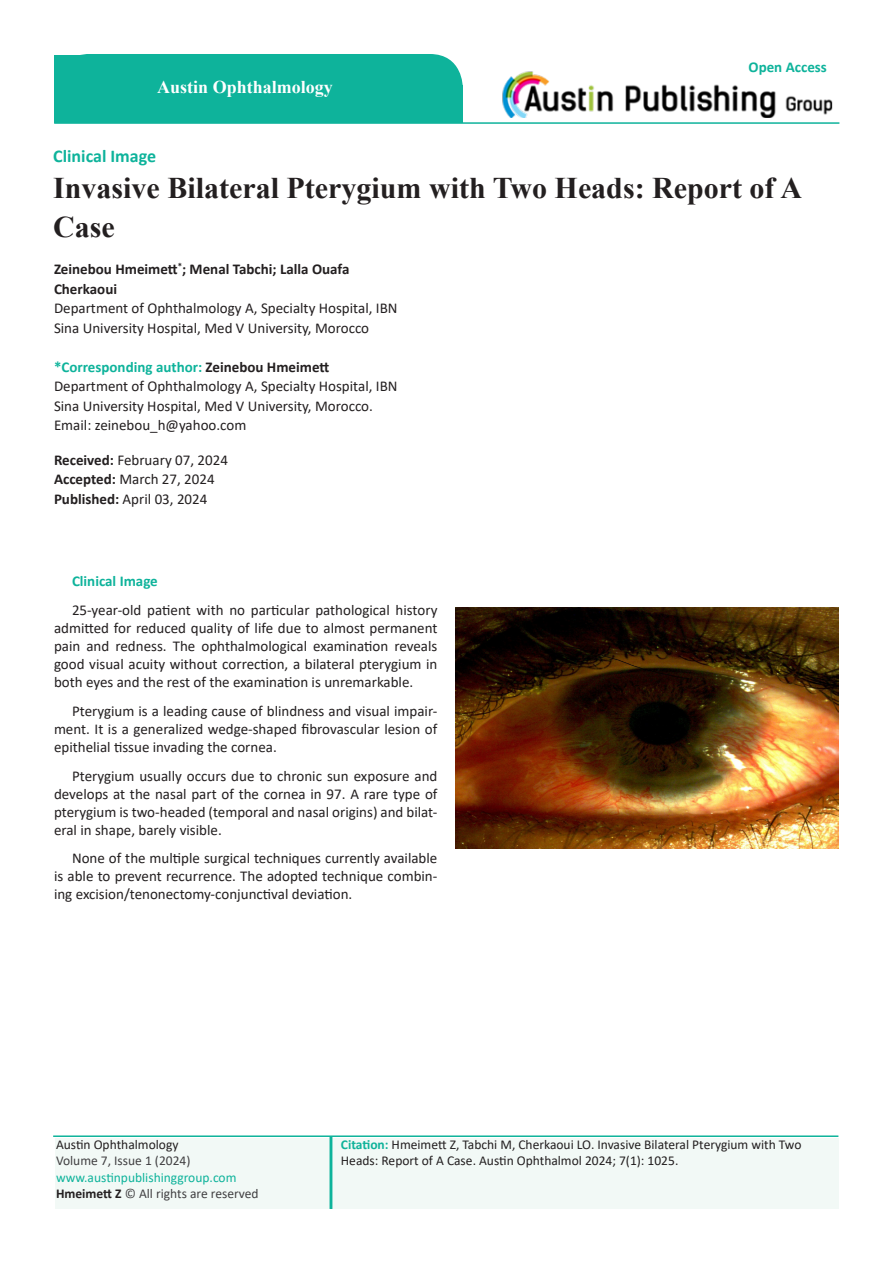
<style>
.page{position:relative;width:893px;height:1263px;background:#fff}
.page>*{position:absolute;margin:0;border:0;box-sizing:border-box;transform-origin:0 0}
.t1{font:700 30px/39px "Times New Roman";color:#231f20}
.t2{font:700 18px "Times New Roman";color:#fff}
.t3{font:700 18px "Calibri";color:#0eb39b}
.t4{font:15px/18px "Calibri";color:#231f20;text-align:justify}
.t5{font:700 15px "Calibri";color:#0eb39b}
.t6{font:700 15px/19.5px "Calibri";color:#231f20}
.t7{font:13.5px/16.5px "Calibri";color:#231f20}
.t8{font:13.5px/16.5px "Calibri";color:#414042}
.s1{color:#231f20}
.s2{font-weight:700}
.s3{color:#0eb39b}
.s4{font-weight:700;color:#231f20}
.s5{font-weight:700;color:#0eb29a}
</style>
<div class="page">
<div style="left:55px;top:54px;width:408px;height:69px;background:#0eb39b;border-radius:33px"></div>
<img style="left:502px;top:71px;width:331px;height:46px">
<div style="left:55px;top:1138px;width:783px;height:71px;background:#f2f9f6"></div>
<div style="left:335px;top:86px;width:128px;height:37px;background:#0eb39b"></div>
<div style="left:330px;top:1136px;width:2px;height:73px;border:2px solid #0eb39b"></div>
<hr style="left:54px;top:122px;width:785px;height:2px;background:#0eb39b">
<hr style="left:53px;top:1135px;width:785px;height:2px;background:#0eb39b">
<img style="left:455px;top:608px;width:384px;height:240px">
<p class="t2" style="left:157px;top:74px;width:177px">Austin Ophthalmology</p>
<p class="t5" style="left:748px;top:57px;width:80px">Open Access</p>
<p class="t3" style="left:53px;top:144px;width:104px">Clinical Image</p>
<p class="t1" style="left:53px;top:168px;width:750px">Invasive Bilateral Pterygium with Two Heads: Report of A<br>Case</p>
<p class="t6" style="left:54px;top:259px;width:297px">Zeinebou Hmeimett<sup>*</sup>; Menal Tabchi; Lalla Ouafa<br>Cherkaoui</p>
<p class="t4" style="left:54px;top:298px;width:345px;line-height:19.5px">Department of Ophthalmology A, Specialty Hospital, IBN<br>Sina University Hospital, Med V University, Morocco</p>
<p class="t5" style="left:54px;top:356px;width:277px">*Corresponding author: <span class="s1">Zeinebou Hmeimett</span></p>
<p class="t4" style="left:54px;top:376px;width:345px;line-height:19.5px">Department of Ophthalmology A, Specialty Hospital, IBN<br>Sina University Hospital, Med V University, Morocco.</p>
<p class="t4" style="left:54px;top:416px;width:194px">Email: zeinebou_h@yahoo.com</p>
<p class="t4" style="left:54px;top:450px;width:175px"><span class="s2">Received:</span> February 07, 2024</p>
<p class="t4" style="left:54px;top:470px;width:162px"><span class="s2">Accepted:</span> March 27, 2024</p>
<p class="t4" style="left:54px;top:489px;width:155px"><span class="s2">Published:</span> April 03, 2024</p>
<p class="t5" style="left:72px;top:571px;width:87px">Clinical Image</p>
<p class="t4" style="left:54px;top:601px;width:385px;text-indent:18px">25-year-old patient with no particular pathological history admitted for reduced quality of life due to almost permanent pain and redness. The ophthalmological examination reveals good visual acuity without correction, a bilateral pterygium in both eyes and the rest of the examination is unremarkable.</p>
<p class="t4" style="left:54px;top:701px;width:385px;text-indent:18px">Pterygium is a leading cause of blindness and visual impair&shy;ment. It is a generalized wedge-shaped fibrovascular lesion of epithelial tissue invading the cornea.</p>
<p class="t4" style="left:54px;top:766px;width:385px;text-indent:18px">Pterygium usually occurs due to chronic sun exposure and develops at the nasal part of the cornea in 97. A rare type of pterygium is two-headed (temporal and nasal origins) and bilat&shy;eral in shape, barely visible.</p>
<p class="t4" style="left:54px;top:849px;width:385px;text-indent:18px">None of the multiple surgical techniques currently available is able to prevent recurrence. The adopted technique combin&shy;ing excision/tenonectomy-conjunctival deviation.</p>
<p class="t7" style="left:56px;top:1136px;width:124px">Austin Ophthalmology</p>
<p class="t8" style="left:56px;top:1152px;width:204px">Volume 7, Issue 1 (2024) <span class="s3">www.austinpublishinggroup.com<br></span><span class="s4">Hmeimett Z</span> © All rights are reserved</p>
<p class="t7" style="left:341px;top:1136px;width:462px"><span class="s5">Citation:</span> Hmeimett Z, Tabchi M, Cherkaoui LO. Invasive Bilateral Pterygium with Two<br>Heads: Report of A Case. Austin Ophthalmol 2024; 7(1): 1025.</p>
</div>
